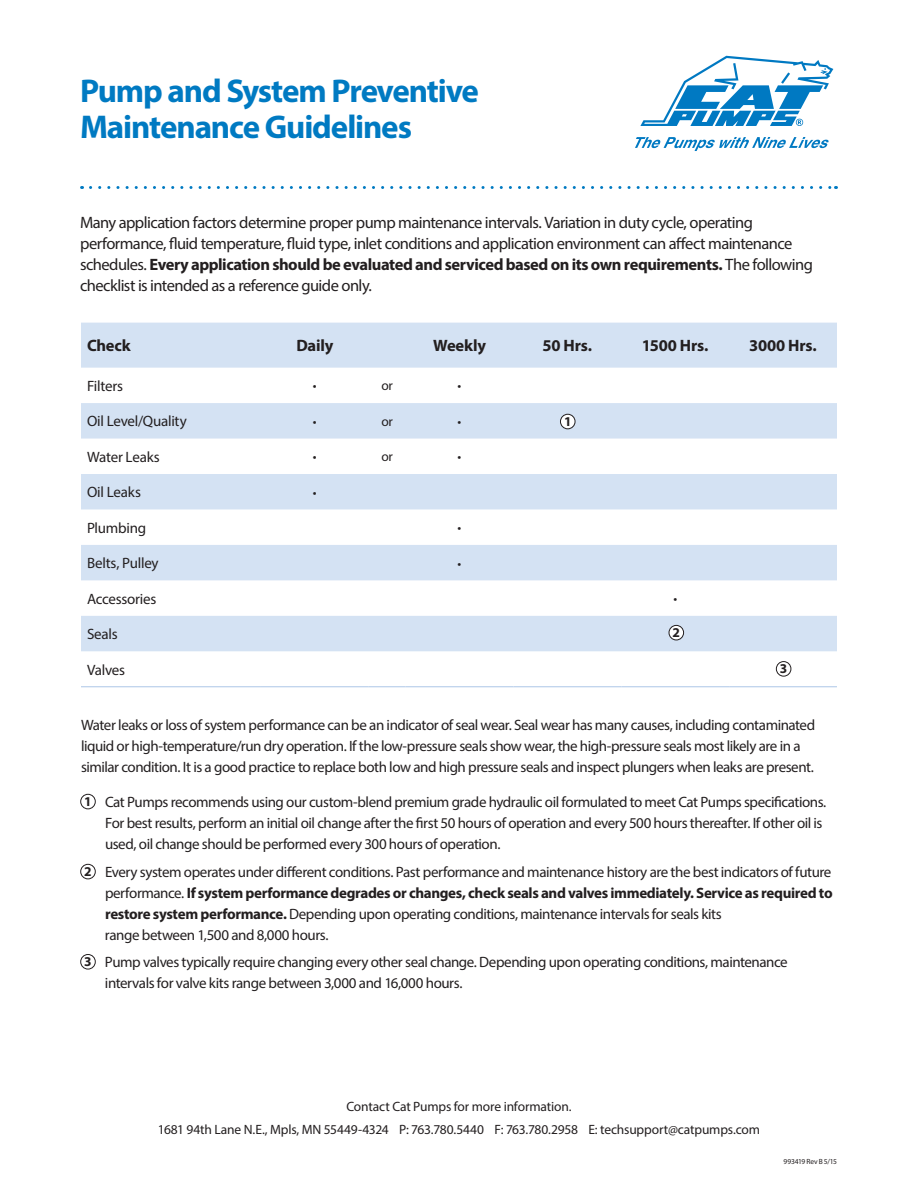
<style>
.page{position:relative;width:918px;height:1188px;background:#fff}
.page>*{position:absolute;margin:0;border:0;box-sizing:border-box;transform-origin:0 0}
.t1{font:700 33px/36px "Myriad Pro";letter-spacing:-.035em;color:#007ac2}
.t2{font:16.5px/21px "Myriad Pro";letter-spacing:-.035em;color:#231f20}
.t3{font:700 16.5px "Myriad Pro";letter-spacing:-.01em;color:#231f20}
.t4{font:15px/21px "Myriad Pro";letter-spacing:-.03em;color:#231f20}
.t5{font:13.5px/23.2px "Myriad Pro";letter-spacing:-.015em;color:#231f20;text-align:center}
.t6{font:700 13.5px "Myriad Pro";color:#231f20}
.t7{font:7.5px "Myriad Pro";letter-spacing:-.025em;color:#231f20}
.s1{font-weight:700}
</style>
<div class="page">
<svg style="left:640px;top:55px;width:194px;height:71px"></svg>
<svg style="left:635px;top:137px;width:194px;height:14px"></svg>
<svg style="left:91px;top:186px;width:745px;height:3px"></svg>
<svg style="left:81px;top:323px;width:756px;height:328px;fill:#d4e2f3"></svg>
<hr style="left:81px;top:686px;width:180px;height:1px;background:#adc7e7">
<hr style="left:261px;top:686px;width:108px;height:1px;background:#adc7e7">
<hr style="left:369px;top:686px;width:37px;height:1px;background:#adc7e7">
<hr style="left:406px;top:686px;width:107px;height:1px;background:#adc7e7">
<hr style="left:513px;top:686px;width:108px;height:1px;background:#adc7e7">
<hr style="left:621px;top:686px;width:108px;height:1px;background:#adc7e7">
<hr style="left:729px;top:686px;width:108px;height:1px;background:#adc7e7">
<div style="left:560px;top:414px;width:15px;height:15px;background:#fff;border-radius:50%"></div>
<div style="left:560px;top:414px;width:15px;height:15px;border:1px solid #231f20;border-radius:50%"></div>
<div style="left:80px;top:794px;width:16px;height:15px;border:1px solid #231f20;border-radius:50%"></div>
<div style="left:669px;top:625px;width:15px;height:15px;background:#fff;border-radius:50%"></div>
<div style="left:669px;top:625px;width:15px;height:15px;border:1px solid #231f20;border-radius:50%"></div>
<div style="left:80px;top:864px;width:16px;height:15px;border:1px solid #231f20;border-radius:50%"></div>
<div style="left:776px;top:661px;width:15px;height:16px;border:1px solid #231f20;border-radius:50%"></div>
<div style="left:80px;top:954px;width:16px;height:15px;border:1px solid #231f20;border-radius:50%"></div>
<h1 class="t1" style="left:80px;top:72px;width:400px">Pump and System Preventive<br>Maintenance Guidelines</h1>
<p class="t2" style="left:80px;top:212px;width:734px">Many application factors determine proper pump maintenance intervals. Variation in duty cycle, operating performance, fluid temperature, fluid type, inlet conditions and application environment can affect maintenance schedules. <span class="s1">Every application should be evaluated and serviced based on its own requirements.</span> The following checklist is intended as a reference guide only.</p>
<p class="t3" style="left:87px;top:335px;width:45px">Check</p>
<p class="t3" style="left:296px;top:335px;width:38px">Daily</p>
<p class="t3" style="left:433px;top:335px;width:55px">Weekly</p>
<p class="t3" style="left:543px;top:335px;width:51px">50 Hrs.</p>
<p class="t3" style="left:642px;top:335px;width:68px">1500 Hrs.</p>
<p class="t3" style="left:749px;top:335px;width:69px">3000 Hrs.</p>
<p class="t4" style="left:87px;top:375px;width:38px">Filters</p>
<p class="t5" style="left:313px;top:374px;width:5px">•</p>
<p class="t5" style="left:381px;top:374px;width:13px">or</p>
<p class="t5" style="left:458px;top:374px;width:5px">•</p>
<p class="t4" style="left:87px;top:411px;width:101px">Oil Level/Quality</p>
<p class="t5" style="left:313px;top:410px;width:5px">•</p>
<p class="t5" style="left:381px;top:410px;width:13px">or</p>
<p class="t5" style="left:458px;top:410px;width:5px">•</p>
<p class="t4" style="left:87px;top:446px;width:74px">Water Leaks</p>
<p class="t5" style="left:313px;top:445px;width:5px">•</p>
<p class="t5" style="left:381px;top:445px;width:13px">or</p>
<p class="t5" style="left:458px;top:445px;width:5px">•</p>
<p class="t4" style="left:87px;top:482px;width:55px">Oil Leaks</p>
<p class="t5" style="left:313px;top:480px;width:5px">•</p>
<p class="t4" style="left:87px;top:517px;width:61px">Plumbing</p>
<p class="t5" style="left:458px;top:516px;width:5px">•</p>
<p class="t4" style="left:87px;top:553px;width:73px">Belts, Pulley</p>
<p class="t5" style="left:458px;top:551px;width:5px">•</p>
<p class="t4" style="left:87px;top:588px;width:71px">Accessories</p>
<p class="t5" style="left:673px;top:587px;width:5px">•</p>
<p class="t4" style="left:87px;top:623px;width:32px">Seals</p>
<p class="t4" style="left:87px;top:659px;width:40px">Valves</p>
<p class="t6" style="left:564px;top:413px;width:9px">1</p>
<p class="t6" style="left:673px;top:624px;width:9px">2</p>
<p class="t6" style="left:780px;top:660px;width:9px">3</p>
<p class="t4" style="left:81px;top:715px;width:736px">Water leaks or loss of system performance can be an indicator of seal wear. Seal wear has many causes, including contaminated liquid or high-temperature/run dry operation. If the low-pressure seals show wear, the high-pressure seals most likely are in a similar condition. It is a good practice to replace both low and high pressure seals and inspect plungers when leaks are present.</p>
<p class="t4" style="left:105px;top:791px;width:723px">Cat Pumps recommends using our custom-blend premium grade hydraulic oil formulated to meet Cat Pumps specifications.<br>For best results, perform an initial oil change after the first 50 hours of operation and every 500 hours thereafter. If other oil is used, oil change should be performed every 300 hours of operation.</p>
<p class="t4" style="left:105px;top:861px;width:729px">Every system operates under different conditions. Past performance and maintenance history are the best indicators of future performance. <span class="s1">If system performance degrades or changes, check seals and valves immediately. Service as required to restore system performance.</span> Depending upon operating conditions, maintenance intervals for seals kits<br>range between 1,500 and 8,000 hours.</p>
<p class="t4" style="left:105px;top:952px;width:684px">Pump valves typically require changing every other seal change. Depending upon operating conditions, maintenance intervals for valve kits range between 3,000 and 16,000 hours.</p>
<p class="t6" style="left:84px;top:793px;width:9px">1</p>
<p class="t6" style="left:84px;top:863px;width:9px">2</p>
<p class="t6" style="left:84px;top:953px;width:9px">3</p>
<p class="t5" style="left:158px;top:1094px;width:604px">Contact Cat Pumps for more information.<br>1681 94th Lane N.E., Mpls, MN 55449-4324 P: 763.780.5440 F: 763.780.2958 E: techsupport@catpumps.com</p>
<p class="t7" style="left:784px;top:1157px;width:55px">993419 Rev B 5/15</p>
</div>
